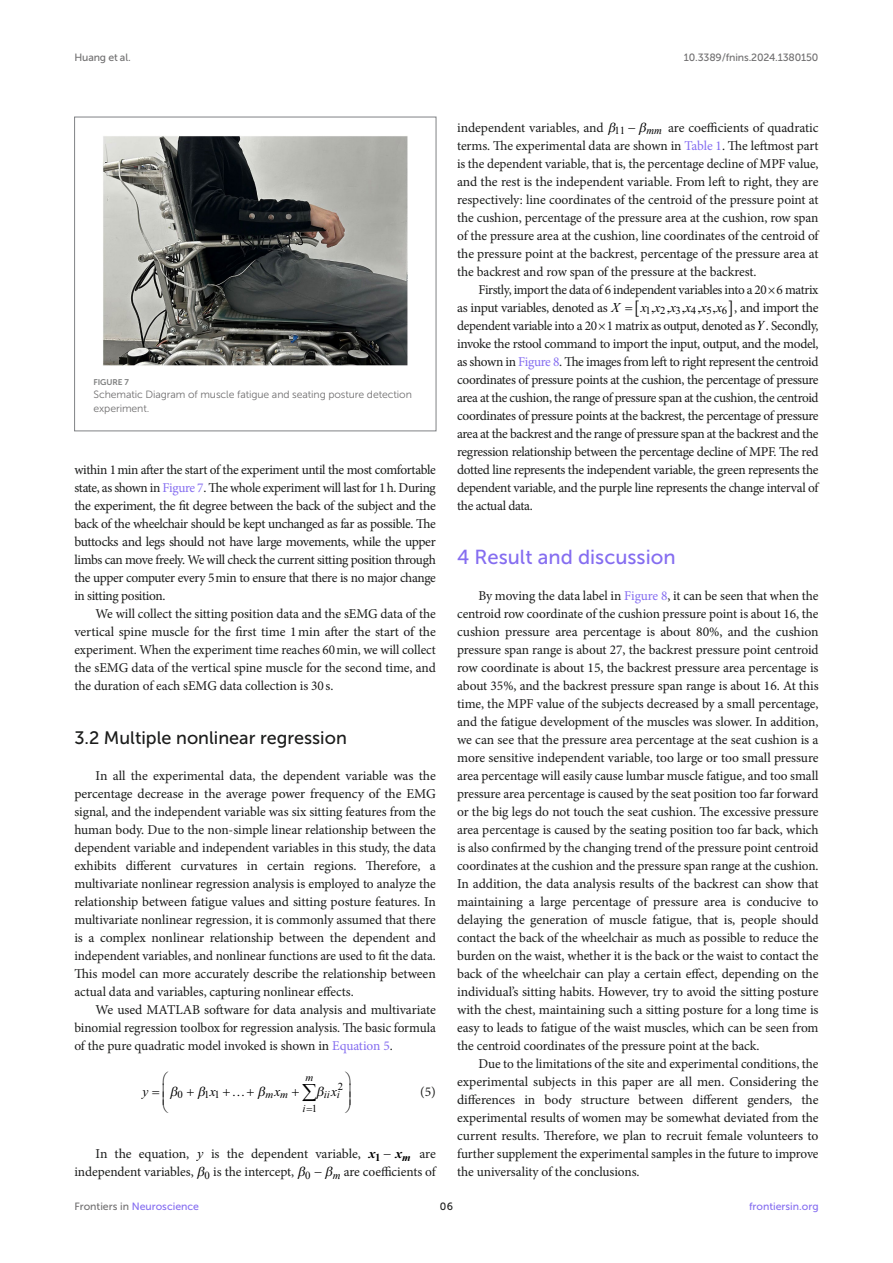
<style>
.page{position:relative;width:893px;height:1263px;background:#fff}
.page>*{position:absolute;margin:0;border:0;box-sizing:border-box;transform-origin:0 0}
.HEAD_1{font:20.25px "Museo Sans 500";color:#856df0}
.HEAD_2{font:18px "Museo Sans 500";color:#1b1c1b}
.TEXT{font:13.5px/18px "Minion Pro";letter-spacing:-.015em;color:#1b1c1b;text-align:justify}
.TEXT_FLUSH{font:13.5px/18px "Minion Pro";letter-spacing:-.005em;color:#1b1c1b;text-align:justify}
.spi-math-img{font:italic 13.5px "Times New Roman";color:#000}
.EQ{font:13.5px "Minion Pro";color:#1b1c1b}
.spi-math-img-2{font:italic 700 13.5px "Times New Roman";color:#000}
.spi-math-img-3{font:10.8px "Times New Roman";letter-spacing:.925em;color:#000}
.spi-math-img-4{font:italic 10.8px "Times New Roman";color:#000}
.spi-math-img-5{font:700 10.8px "Times New Roman";color:#000}
.FIG_LEG{font:10.5px/13.5px "Museo Sans 300";letter-spacing:-.01em;color:#706f70}
.t1{font:10.5px "Museo Sans 500";color:#856df0}
.t2{font:10.5px "Museo Sans 500";letter-spacing:-.015em;color:#706f70}
.t3{font:10.5px "Museo Sans 500";color:#1b1c1b}
.FIG_HD{font:8.25px "Museo Sans 700";letter-spacing:-.01em;color:#7e7f7f}
.s1{color:#856df0}
.s2{font-style:italic}
.s3{font-family:"Times New Roman";font-style:italic;color:#000}
.s4{font-style:normal}
.s5{color:#706f70}
</style>
<div class="page">
<img style="left:103px;top:136px;width:305px;height:230px">
<div style="left:74px;top:117px;width:362px;height:314px;border:1px solid #808285"></div>
<p class="t2" style="left:74px;top:51px;width:58px">Huang et al.</p>
<p class="t2" style="left:684px;top:51px;width:136px">10.3389/fnins.2024.1380150</p>
<p class="FIG_HD" style="left:94px;top:377px;width:37px">FIGURE 7</p>
<p class="FIG_LEG" style="left:94px;top:388px;width:320px">Schematic Diagram of muscle fatigue and seating posture detection experiment.</p>
<p class="TEXT" style="left:74px;top:461px;width:363px">within 1min after the start of the experiment until the most comfortable state, as shown in <span class="s1">Figure 7</span>. The whole experiment will last for 1h. During the experiment, the fit degree between the back of the subject and the back of the wheelchair should be kept unchanged as far as possible. The buttocks and legs should not have large movements, while the upper limbs can move freely. We will check the current sitting position through the upper computer every 5min to ensure that there is no major change in sitting position.</p>
<p class="TEXT" style="left:74px;top:605px;width:363px;text-indent:21px">We will collect the sitting position data and the sEMG data of the vertical spine muscle for the first time 1min after the start of the experiment. When the experiment time reaches 60min, we will collect the sEMG data of the vertical spine muscle for the second time, and the duration of each sEMG data collection is 30s.</p>
<p class="HEAD_2" style="left:74px;top:728px;width:274px">3.2 Multiple nonlinear regression</p>
<p class="TEXT_FLUSH" style="left:74px;top:767px;width:363px;text-indent:21px">In all the experimental data, the dependent variable was the percentage decrease in the average power frequency of the EMG signal, and the independent variable was six sitting features from the human body. Due to the non-simple linear relationship between the dependent variable and independent variables in this study, the data exhibits different curvatures in certain regions. Therefore, a multivariate nonlinear regression analysis is employed to analyze the relationship between fatigue values and sitting posture features. In multivariate nonlinear regression, it is commonly assumed that there is a complex nonlinear relationship between the dependent and independent variables, and nonlinear functions are used to fit the data.<br>This model can more accurately describe the relationship between actual data and variables, capturing nonlinear effects.</p>
<p class="TEXT" style="left:74px;top:1001px;width:363px;text-indent:21px">We used MATLAB software for data analysis and multivariate binomial regression toolbox for regression analysis. The basic formula of the pure quadratic model invoked is shown in <span class="s1">Equation 5</span>.</p>
<p class="spi-math-img" style="left:143px;top:1082px;width:7px">y</p>
<p class="spi-math-img" style="left:210px;top:1082px;width:7px">x</p>
<p class="spi-math-img" style="left:274px;top:1082px;width:7px">x</p>
<p class="spi-math-img-4" style="left:306px;top:1070px;width:9px">m</p>
<p class="spi-math-img-3" style="left:338px;top:1080px;width:7px">2</p>
<p class="EQ" style="left:420px;top:1082px;width:17px">(5)</p>
<p class="spi-math-img-4" style="left:265px;top:1087px;width:24px">m m</p>
<p class="spi-math-img" style="left:331px;top:1082px;width:7px">x</p>
<p class="spi-math-img-4" style="left:302px;top:1101px;width:4px">i</p>
<p class="spi-math-img-3" style="left:178px;top:1088px;width:7px">0</p>
<p class="spi-math-img-3" style="left:204px;top:1088px;width:17px">1 1</p>
<p class="spi-math-img-4" style="left:324px;top:1087px;width:17px">ii i</p>
<p class="spi-math-img-3" style="left:312px;top:1102px;width:7px">1</p>
<p class="TEXT" style="left:96px;top:1145px;width:95px">In the equation,</p>
<p class="spi-math-img" style="left:197px;top:1144px;width:7px">y</p>
<p class="TEXT" style="left:211px;top:1145px;width:151px">is the dependent variable,</p>
<p class="spi-math-img-2" style="left:369px;top:1144px;width:8px">x</p>
<p class="spi-math-img-2" style="left:395px;top:1144px;width:8px">x</p>
<p class="spi-math-img-5" style="left:375px;top:1149px;width:37px">1− <span class="s2">m</span></p>
<p class="TEXT" style="left:419px;top:1145px;width:18px">are</p>
<p class="TEXT" style="left:74px;top:1163px;width:121px">independent variables,</p>
<p class="spi-math-img-3" style="left:205px;top:1167px;width:7px">0</p>
<p class="TEXT" style="left:213px;top:1163px;width:83px">is the intercept,</p>
<p class="spi-math-img-3" style="left:305px;top:1167px;width:37px">0− <span class="s2">m</span></p>
<p class="TEXT" style="left:344px;top:1163px;width:93px">are coefficients of</p>
<p class="TEXT" style="left:457px;top:119px;width:363px;text-indent:211px">are coefficients of quadratic terms. The experimental data are shown in <span class="s1">Table 1</span>. The leftmost part is the dependent variable, that is, the percentage decline of MPF value, and the rest is the independent variable. From left to right, they are respectively: line coordinates of the centroid of the pressure point at the cushion, percentage of the pressure area at the cushion, row span of the pressure area at the cushion, line coordinates of the centroid of the pressure point at the backrest, percentage of the pressure area at the backrest and row span of the pressure at the backrest.</p>
<p class="TEXT" style="left:457px;top:281px;width:363px;text-indent:21px">Firstly, import the data of 6 independent variables into a 20×6 matrix as input variables, denoted as <span class="s3">X</span></p>
<p class="TEXT" style="left:457px;top:119px;width:148px">independent variables, and</p>
<p class="spi-math-img-3" style="left:614px;top:123px;width:49px">11 − <span class="s2">mm</span></p>
<p class="TEXT" style="left:457px;top:299px;width:363px;text-indent:277px">, and import the dependent variable into a 20×1 matrix as output, denoted as<span class="s3">Y</span> . Secondly, invoke the rstool command to import the input, output, and the model, as shown in <span class="s1">Figure 8</span>. The images from left to right represent the centroid coordinates of pressure points at the cushion, the percentage of pressure area at the cushion, the range of pressure span at the cushion, the centroid coordinates of pressure points at the backrest, the percentage of pressure area at the backrest and the range of pressure span at the backrest and the regression relationship between the percentage decline of MPF. The red dotted line represents the independent variable, the green represents the dependent variable, and the purple line represents the change interval of the actual data.</p>
<p class="HEAD_1" style="left:457px;top:546px;width:220px">4 Result and discussion</p>
<p class="TEXT_FLUSH" style="left:457px;top:587px;width:363px;text-indent:21px">By moving the data label in <span class="s1">Figure 8</span>, it can be seen that when the centroid row coordinate of the cushion pressure point is about 16, the cushion pressure area percentage is about 80%, and the cushion pressure span range is about 27, the backrest pressure point centroid row coordinate is about 15, the backrest pressure area percentage is about 35%, and the backrest pressure span range is about 16. At this time, the MPF value of the subjects decreased by a small percentage, and the fatigue development of the muscles was slower. In addition, we can see that the pressure area percentage at the seat cushion is a more sensitive independent variable, too large or too small pressure area percentage will easily cause lumbar muscle fatigue, and too small pressure area percentage is caused by the seat position too far forward or the big legs do not touch the seat cushion. The excessive pressure area percentage is caused by the seating position too far back, which is also confirmed by the changing trend of the pressure point centroid coordinates at the cushion and the pressure span range at the cushion.<br>In addition, the data analysis results of the backrest can show that maintaining a large percentage of pressure area is conducive to delaying the generation of muscle fatigue, that is, people should contact the back of the wheelchair as much as possible to reduce the burden on the waist, whether it is the back or the waist to contact the back of the wheelchair can play a certain effect, depending on the individual’s sitting habits. However, try to avoid the sitting posture with the chest, maintaining such a sitting posture for a long time is easy to leads to fatigue of the waist muscles, which can be seen from the centroid coordinates of the pressure point at the back.</p>
<p class="TEXT" style="left:457px;top:1055px;width:363px;text-indent:21px">Due to the limitations of the site and experimental conditions, the experimental subjects in this paper are all men. Considering the differences in body structure between different genders, the experimental results of women may be somewhat deviated from the current results. Therefore, we plan to recruit female volunteers to further supplement the experimental samples in the future to improve the universality of the conclusions.</p>
<p class="spi-math-img" style="left:641px;top:298px;width:21px">x x</p>
<p class="spi-math-img" style="left:670px;top:298px;width:59px">xx<span class="s4">, ,</span>xx<span class="s4">,</span><sub>6</sub></p>
<p class="spi-math-img-3" style="left:645px;top:304px;width:68px">1<sup>,,</sup>2345</p>
<p class="t1" style="left:74px;top:1200px;width:126px"><span class="s5">Frontiers in</span> Neuroscience</p>
<p class="t3" style="left:440px;top:1200px;width:15px">06</p>
<p class="t1" style="left:749px;top:1200px;width:71px">frontiersin.org</p>
</div>
